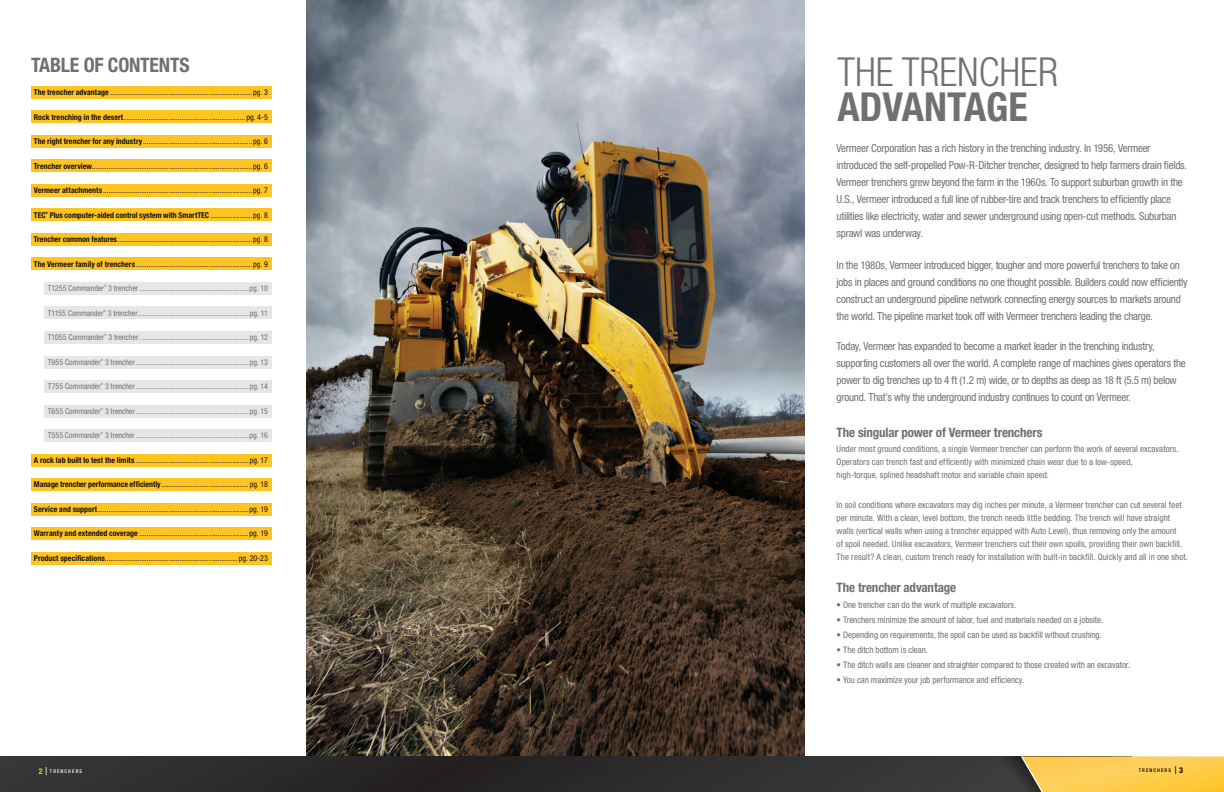
<style>
.page{position:relative;width:1224px;height:792px;background:#fff}
.page>*{position:absolute;margin:0;border:0;box-sizing:border-box;transform-origin:0 0}
.t1{font:300 condensed 40px "Helvetica Neue LT Std";color:#6f7171}
.t2{font:700 condensed 40px "Helvetica Neue LT Std";color:#6f7171}
.t3{font:700 condensed 20px "Helvetica Neue LT Std";letter-spacing:-.01em;color:#6f7171}
.t4{font:700 condensed 13px "Helvetica Neue LT Std";letter-spacing:-.01em;color:#6f7171}
.t5{font:condensed 11px/17px "Helvetica Neue LT Std";letter-spacing:-.025em;color:#6f7171}
.t6{font:condensed 11px "Helvetica Neue LT Std";color:#000}
.t7{font:condensed 9px/13px "Helvetica Neue LT Std";color:#6f7171}
.t8{font:condensed 8px "Helvetica Neue LT Std";color:#19140f}
.t9{font:condensed 8px "Helvetica Neue LT Std";letter-spacing:-.005em;color:#6f7171}
.t10{font:700 condensed 8px "Helvetica Neue LT Std";letter-spacing:-.005em;color:#19140f}
.t11{font:500 condensed 5px "Helvetica Neue LT Std";letter-spacing:.22em;color:#fff}
.t12{font:500 condensed 5px "Helvetica Neue LT Std";letter-spacing:.22em;color:#000}
.t13{font:condensed 3px "Helvetica Neue LT Std";color:#6f7171}
.t14{font:700 condensed 3px "Helvetica Neue LT Std";color:#19140f}
.s1{font-weight:700}
.s2{font-weight:400}
.s3{font-weight:700;font-size:8px;color:#fec422}
.s4{font-weight:400;font-size:11px}
.s5{font-weight:700;font-size:8px}
</style>
<div class="page">
<div style="left:31px;top:209px;width:241px;height:12px;background:#fec422"></div>
<img style="left:307px;top:0;width:498px;height:756px">
<div style="left:31px;top:86px;width:241px;height:13px;background:#fec422"></div>
<div style="left:44px;top:331px;width:228px;height:13px;background:#e6e6e6"></div>
<div style="left:31px;top:110px;width:241px;height:13px;background:#fec422"></div>
<div style="left:44px;top:356px;width:228px;height:12px;background:#e6e6e6"></div>
<div style="left:31px;top:135px;width:241px;height:13px;background:#fec422"></div>
<div style="left:44px;top:380px;width:228px;height:13px;background:#e6e6e6"></div>
<div style="left:31px;top:160px;width:241px;height:12px;background:#fec422"></div>
<div style="left:44px;top:405px;width:228px;height:12px;background:#e6e6e6"></div>
<div style="left:31px;top:233px;width:241px;height:13px;background:#fec422"></div>
<div style="left:31px;top:258px;width:241px;height:12px;background:#fec422"></div>
<div style="left:31px;top:478px;width:241px;height:13px;background:#fec422"></div>
<div style="left:31px;top:454px;width:241px;height:12px;background:#fec422"></div>
<div style="left:31px;top:527px;width:241px;height:13px;background:#fec422"></div>
<div style="left:31px;top:552px;width:241px;height:13px;background:#fec422"></div>
<div style="left:44px;top:307px;width:228px;height:12px;background:#e6e6e6"></div>
<div style="left:31px;top:503px;width:241px;height:12px;background:#fec422"></div>
<div style="left:44px;top:282px;width:228px;height:13px;background:#e6e6e6"></div>
<div style="left:31px;top:184px;width:241px;height:13px;background:#fec422"></div>
<div style="left:44px;top:429px;width:228px;height:13px;background:#e6e6e6"></div>
<div style="left:0;top:756px;width:1132px;height:36px;background:linear-gradient(to bottom,#2f2d2e,#2f2d2e)"></div>
<div style="left:980px;top:756px;width:131px;height:36px;background:linear-gradient(to bottom,#353536,#3f3f40)"></div>
<svg style="left:1021px;top:756px;width:203px;height:36px;background:#f1c44f"></svg>
<h2 class="t3" style="left:31px;top:52px;width:160px">TABLE OF CONTENTS</h2>
<p class="t8" style="left:34px;top:88px;width:236px"><span class="s1">The trencher advantage</span> ..............................................................................pg. 3</p>
<p class="t8" style="left:34px;top:112px;width:236px"><span class="s1">Rock trenching in the desert</span>................................................................... pg. 4-5</p>
<p class="t8" style="left:34px;top:137px;width:235px"><span class="s1">The right trencher for any industry</span>............................................................pg. 6</p>
<p class="t8" style="left:34px;top:161px;width:236px"><span class="s1">Trencher overview</span>........................................................................................pg. 6</p>
<p class="t8" style="left:34px;top:186px;width:236px"><span class="s1">Vermeer attachments</span>..................................................................................pg. 7</p>
<p class="t10" style="left:34px;top:210px;width:13px">TEC</p>
<p class="t14" style="left:46px;top:211px;width:4px">®</p>
<p class="t10" style="left:50px;top:210px;width:220px">Plus computer-aided control system with SmartTEC <span class="s2">.......................pg. 8</span></p>
<p class="t8" style="left:34px;top:235px;width:236px"><span class="s1">Trencher common features</span>..........................................................................pg. 8</p>
<p class="t8" style="left:34px;top:259px;width:236px"><span class="s1">The Vermeer family of trenchers</span>................................................................pg. 9</p>
<p class="t9" style="left:48px;top:284px;width:58px">T1255 Commander</p>
<p class="t13" style="left:104px;top:285px;width:4px">®</p>
<p class="t9" style="left:108px;top:284px;width:161px">3 trencher ............................................................pg. 10</p>
<p class="t9" style="left:48px;top:308px;width:57px">T1155 Commander</p>
<p class="t13" style="left:104px;top:309px;width:4px">®</p>
<p class="t9" style="left:108px;top:308px;width:162px">3 trencher............................................................. pg. 11</p>
<p class="t9" style="left:48px;top:333px;width:58px">T1055 Commander</p>
<p class="t13" style="left:104px;top:334px;width:4px">®</p>
<p class="t9" style="left:108px;top:333px;width:161px">3 trencher............................................................pg. 12</p>
<p class="t9" style="left:48px;top:357px;width:54px">T955 Commander</p>
<p class="t13" style="left:101px;top:358px;width:4px">®</p>
<p class="t9" style="left:105px;top:357px;width:164px">3 trencher..............................................................pg. 13</p>
<p class="t9" style="left:48px;top:382px;width:54px">T755 Commander</p>
<p class="t13" style="left:101px;top:383px;width:4px">®</p>
<p class="t9" style="left:105px;top:382px;width:164px">3 trencher..............................................................pg. 14</p>
<p class="t9" style="left:48px;top:406px;width:54px">T655 Commander</p>
<p class="t13" style="left:101px;top:407px;width:4px">®</p>
<p class="t9" style="left:105px;top:406px;width:164px">3 trencher..............................................................pg. 15</p>
<p class="t9" style="left:48px;top:431px;width:54px">T555 Commander</p>
<p class="t13" style="left:101px;top:432px;width:4px">®</p>
<p class="t9" style="left:105px;top:431px;width:164px">3 trencher..............................................................pg. 16</p>
<p class="t8" style="left:34px;top:455px;width:235px"><span class="s1">A rock lab built to test the limits</span> ..............................................................pg. 17</p>
<p class="t8" style="left:34px;top:480px;width:236px"><span class="s1">Manage trencher performance efficiently</span>................................................pg. 18</p>
<p class="t8" style="left:34px;top:504px;width:235px"><span class="s1">Service and support</span>...................................................................................pg. 19</p>
<p class="t8" style="left:34px;top:529px;width:235px"><span class="s1">Warranty and extended coverage</span> ............................................................pg. 19</p>
<p class="t8" style="left:34px;top:553px;width:235px"><span class="s1">Product specifications</span>.........................................................................pg. 20-23</p>
<h1 class="t1" style="left:837px;top:49px;width:222px">THE TRENCHER</h1>
<h1 class="t2" style="left:837px;top:83px;width:192px">ADVANTAGE</h1>
<p class="t5" style="left:837px;top:139px;width:352px">Vermeer Corporation has a rich history in the trenching industry. In 1956, Vermeer introduced the self-propelled Pow-R-Ditcher trencher, designed to help farmers drain fields.<br>Vermeer trenchers grew beyond the farm in the 1960s. To support suburban growth in the U.S., Vermeer introduced a full line of rubber-tire and track trenchers to efficiently place utilities like electricity, water and sewer underground using open-cut methods. Suburban sprawl was underway.</p>
<p class="t5" style="left:837px;top:257px;width:353px">In the 1980s, Vermeer introduced bigger, tougher and more powerful trenchers to take on jobs in places and ground conditions no one thought possible. Builders could now efficiently construct an underground pipeline network connecting energy sources to markets around the world. The pipeline market took off with Vermeer trenchers leading the charge.</p>
<p class="t5" style="left:837px;top:338px;width:351px">Today, Vermeer has expanded to become a market leader in the trenching industry, supporting customers all over the world. A complete range of machines gives operators the power to dig trenches up to 4 ft (1.2 m) wide, or to depths as deep as 18 ft (5.5 m) below ground. That’s why the underground industry continues to count on Vermeer.</p>
<h3 class="t4" style="left:837px;top:424px;width:207px">The singular power of Vermeer trenchers</h3>
<p class="t7" style="left:837px;top:442px;width:343px">Under most ground conditions, a single Vermeer trencher can perform the work of several excavators.<br>Operators can trench fast and efficiently with minimized chain wear due to a low-speed,<br>high-torque, splined headshaft motor and variable chain speed.</p>
<p class="t7" style="left:837px;top:498px;width:353px">In soil conditions where excavators may dig inches per minute, a Vermeer trencher can cut several feet per minute. With a clean, level bottom, the trench needs little bedding. The trench will have straight walls (vertical walls when using a trencher equipped with Auto Level), thus removing only the amount<br>of spoil needed. Unlike excavators, Vermeer trenchers cut their own spoils, providing their own backfill.<br>The result? A clean, custom trench ready for installation with built-in backfill. Quickly and all in one shot.</p>
<h3 class="t4" style="left:837px;top:580px;width:121px">The trencher advantage</h3>
<p class="t7" style="left:837px;top:598px;width:181px">• One trencher can do the work of multiple excavators.</p>
<p class="t7" style="left:837px;top:613px;width:268px">• Trenchers minimize the amount of labor, fuel and materials needed on a jobsite.</p>
<p class="t7" style="left:837px;top:628px;width:267px">• Depending on requirements, the spoil can be used as backfill without crushing.</p>
<p class="t7" style="left:837px;top:643px;width:93px">• The ditch bottom is clean.</p>
<p class="t7" style="left:837px;top:658px;width:295px">• The ditch walls are cleaner and straighter compared to those created with an excavator.</p>
<p class="t7" style="left:837px;top:674px;width:189px">• You can maximize your job performance and efficiency.</p>
<p class="t11" style="left:39px;top:768px;width:45px"><span class="s3">2</span><span class="s4">|</span> TRENCHERS</p>
<h3 class="t6" style="left:1174px;top:764px;width:10px">| <span class="s5">3</span></h3>
<p class="t12" style="left:1139px;top:768px;width:34px">TRENCHERS</p>
</div>
